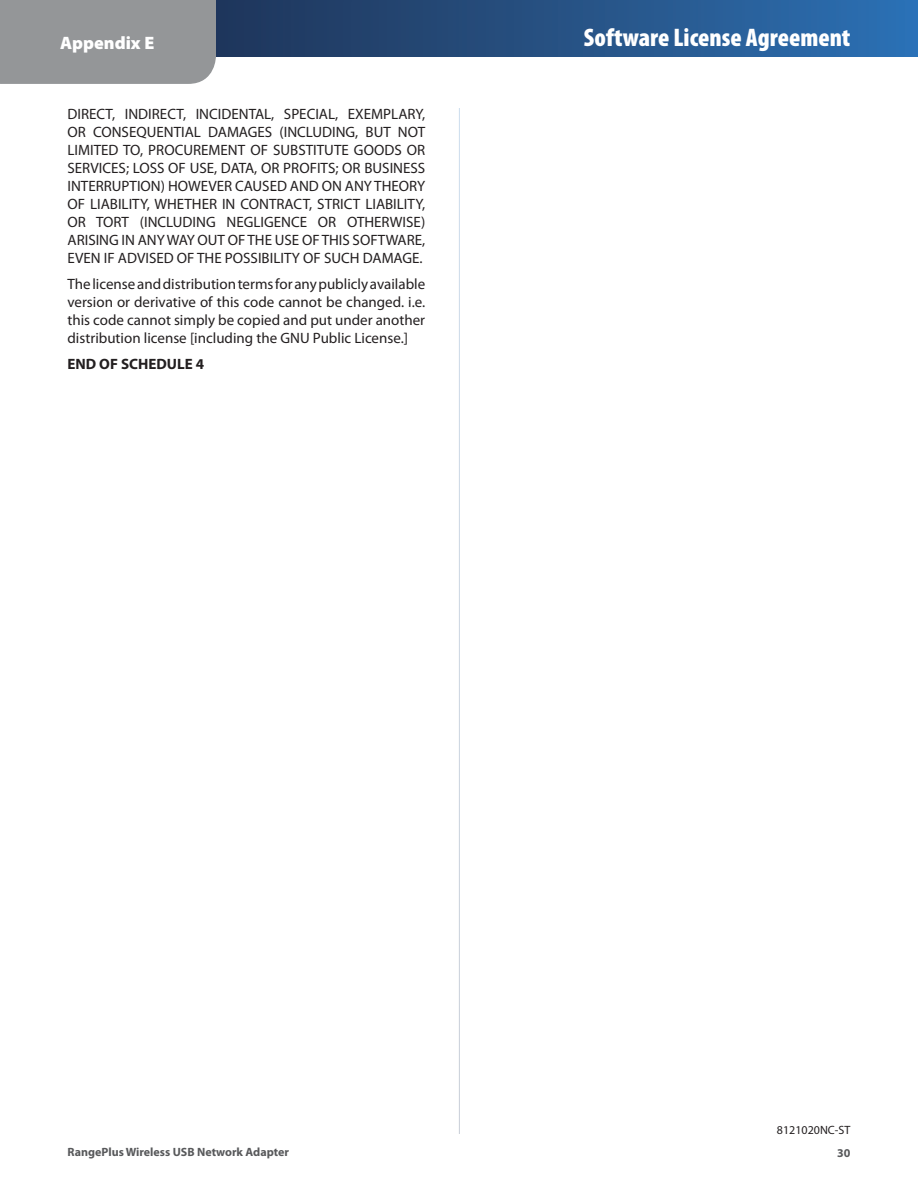
<style>
.page{position:relative;width:918px;height:1188px;background:#fff}
.page>*{position:absolute;margin:0;border:0;box-sizing:border-box;transform-origin:0 0}
.t1{font:900 condensed 25.5px "Myriad Pro";color:#fff}
.t2{font:900 18px "Myriad Pro";color:#fff}
.t3{font:15px/18px "Myriad Pro";color:#231f20;text-align:justify}
.t4{font:700 15px "Myriad Pro";color:#231f20}
.t5{font:700 12px "Myriad Pro";color:#58595b}
.t6{font:12px "Myriad Pro";color:#231f20}
</style>
<div class="page">
<div style="left:0;top:0;width:216px;height:84px;background:#949698"></div>
<div style="left:217px;top:1px;width:700px;height:55px;background:linear-gradient(to right,#203559,#2c70b3)"></div>
<p class="t2" style="left:60px;top:32px;width:96px">Appendix E</p>
<h1 class="t1" style="left:584px;top:21px;width:268px">Software License Agreement</h1>
<p class="t3" style="left:68px;top:105px;width:359px">DIRECT, INDIRECT, INCIDENTAL, SPECIAL, EXEMPLARY, OR CONSEQUENTIAL DAMAGES (INCLUDING, BUT NOT LIMITED TO, PROCUREMENT OF SUBSTITUTE GOODS OR SERVICES; LOSS OF USE, DATA, OR PROFITS; OR BUSINESS INTERRUPTION) HOWEVER CAUSED AND ON ANY THEORY OF LIABILITY, WHETHER IN CONTRACT, STRICT LIABILITY, OR TORT (INCLUDING NEGLIGENCE OR OTHERWISE)<br>ARISING IN ANY WAY OUT OF THE USE OF THIS SOFTWARE, EVEN IF ADVISED OF THE POSSIBILITY OF SUCH DAMAGE.</p>
<p class="t3" style="left:68px;top:275px;width:359px">The license and distribution terms for any publicly available version or derivative of this code cannot be changed. i.e. this code cannot simply be copied and put under another distribution license [including the GNU Public License.]</p>
<p class="t4" style="left:68px;top:355px;width:138px">END OF SCHEDULE 4</p>
<p class="t5" style="left:68px;top:1144px;width:223px">RangePlus Wireless USB Network Adapter</p>
<p class="t6" style="left:777px;top:1123px;width:75px">8121020NC-ST</p>
<p class="t5" style="left:837px;top:1145px;width:15px">30</p>
</div>
